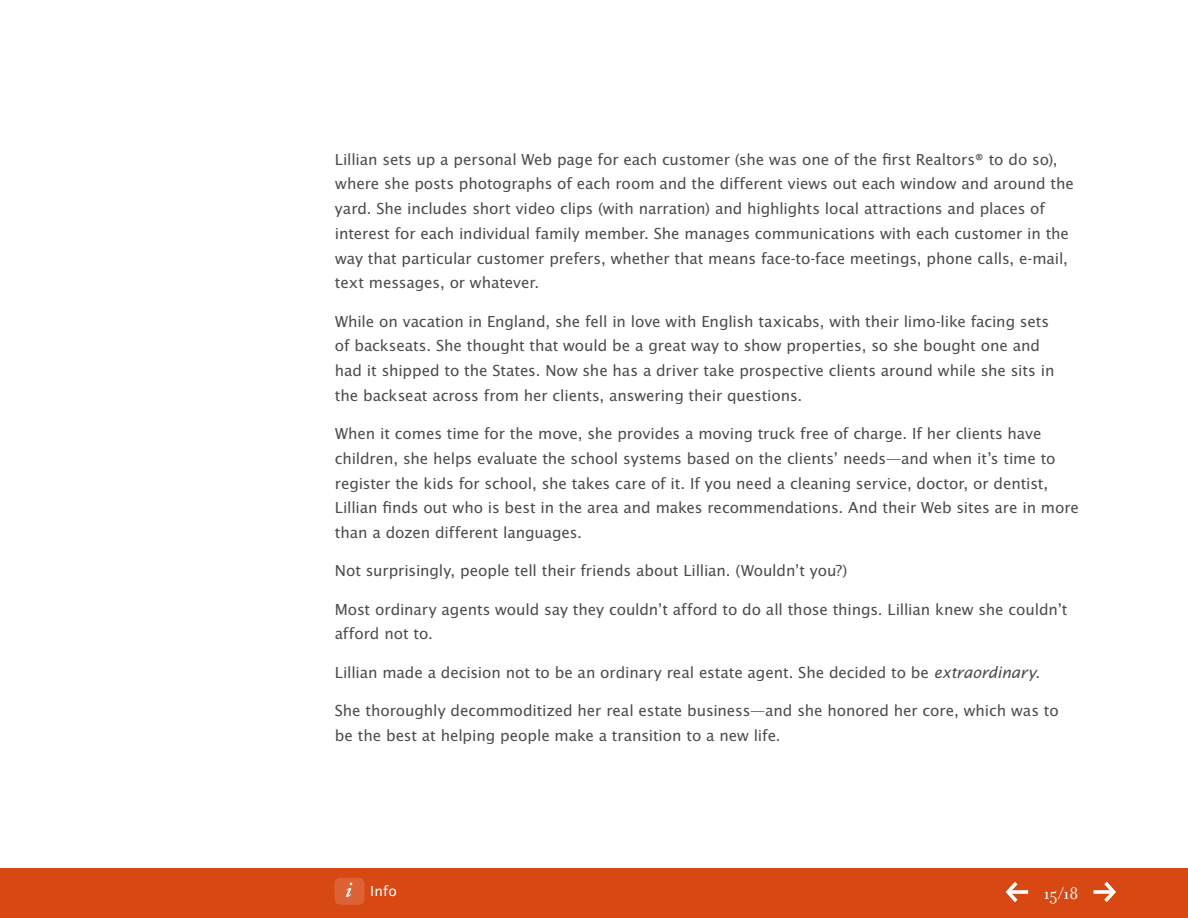
<style>
.page{position:relative;width:1188px;height:918px;background:#fff}
.page>*{position:absolute;margin:0;border:0;box-sizing:border-box;transform-origin:0 0}
.t1{font:18px "Filosofia OT";color:#fff}
.t2{font:16.5px/24.8px "Lucida Sans EFOP";letter-spacing:-.005em;color:#4b4c4d}
.t3{font:15px "Lucida Sans EFOP";color:#fff}
.s1{font-style:italic;font-size:16.8px}
</style>
<div class="page">
<div style="left:0;top:869px;width:1188px;height:49px;background:#d74812"></div>
<div style="left:334px;top:878px;width:30px;height:27px;background:#dd6336;border-radius:6px"></div>
<svg style="left:346px;top:883px;width:6px;height:14px"></svg>
<svg style="left:1006px;top:882px;width:22px;height:20px"></svg>
<svg style="left:1094px;top:882px;width:22px;height:20px"></svg>
<p class="t2" style="left:335px;top:148px;width:741px">Lillian sets up a personal Web page for each customer (she was one of the first Realtors® to do so), where she posts photographs of each room and the different views out each window and around the yard. She includes short video clips (with narration) and highlights local attractions and places of interest for each individual family member. She manages communications with each customer in the way that particular customer prefers, whether that means face-to-face meetings, phone calls, e-mail, text messages, or whatever.</p>
<p class="t2" style="left:335px;top:310px;width:721px">While on vacation in England, she fell in love with English taxicabs, with their limo-like facing sets of backseats. She thought that would be a great way to show properties, so she bought one and had it shipped to the States. Now she has a driver take prospective clients around while she sits in the backseat across from her clients, answering their questions.</p>
<p class="t2" style="left:335px;top:422px;width:746px">When it comes time for the move, she provides a moving truck free of charge. If her clients have children, she helps evaluate the school systems based on the clients’ needs—and when it’s time to register the kids for school, she takes care of it. If you need a cleaning service, doctor, or dentist, Lillian finds out who is best in the area and makes recommendations. And their Web sites are in more than a dozen different languages.</p>
<p class="t2" style="left:335px;top:559px;width:514px">Not surprisingly, people tell their friends about Lillian. (Wouldn’t you?)</p>
<p class="t2" style="left:335px;top:598px;width:734px">Most ordinary agents would say they couldn’t afford to do all those things. Lillian knew she couldn’t afford not to.</p>
<p class="t2" style="left:335px;top:661px;width:707px">Lillian made a decision not to be an ordinary real estate agent. She decided to be <span class="s1">extraordinary</span>.</p>
<p class="t2" style="left:335px;top:699px;width:726px">She thoroughly decommoditized her real estate business—and she honored her core, which was to be the best at helping people make a transition to a new life.</p>
<p class="t3" style="left:370px;top:883px;width:28px">Info</p>
<p class="t1" style="left:1043px;top:884px;width:36px">15/18</p>
</div>
